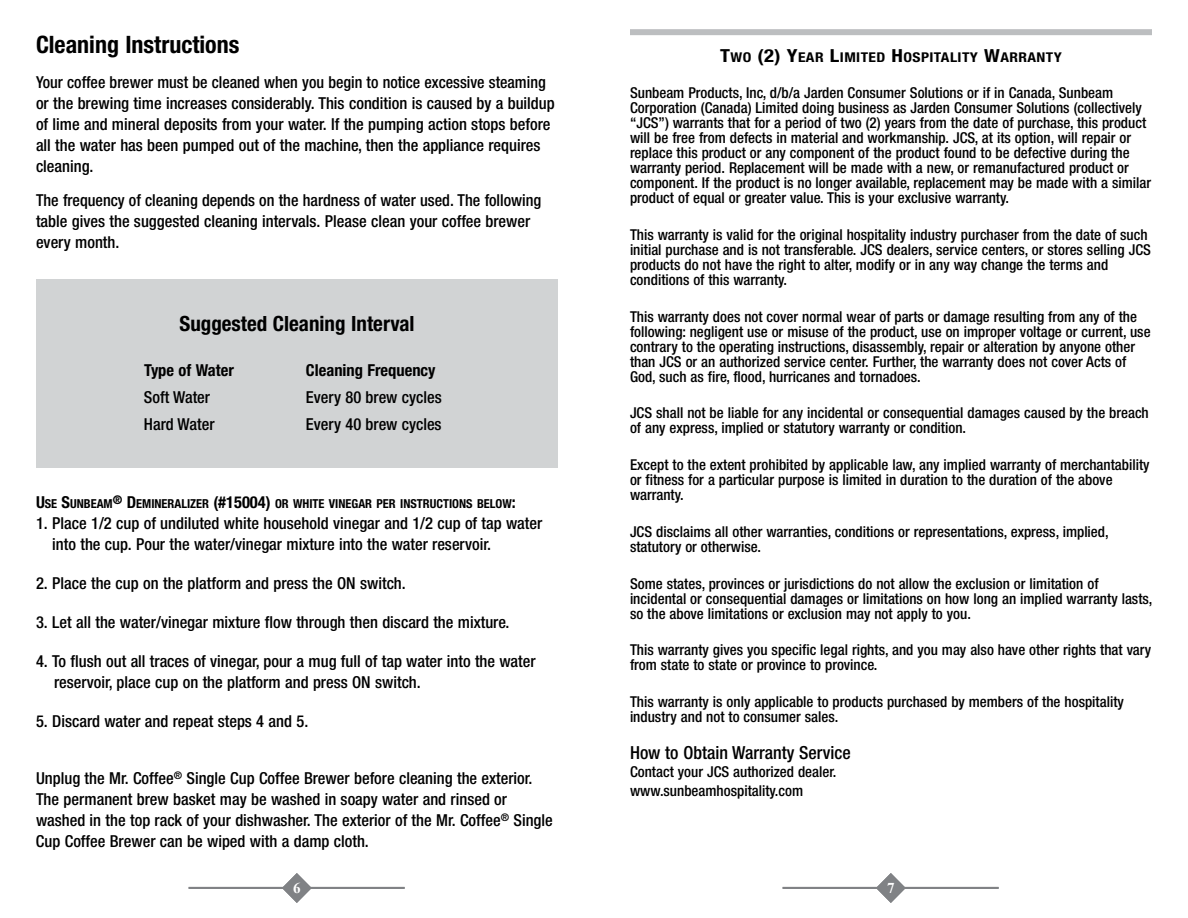
<style>
.page{position:relative;width:1188px;height:918px;background:#fff}
.page>*{position:absolute;margin:0;border:0;box-sizing:border-box;transform-origin:0 0}
.t1{font:700 condensed 24px "Helvetica Neue LT Std";color:#000}
.t2{font:700 condensed 21px "Helvetica Neue LT Std";color:#000}
.t3{font:500 condensed 18px "Helvetica Neue LT Std";color:#000}
.t4{font:500 condensed 16.5px/21px "Helvetica Neue LT Std";color:#000}
.t5{font:700 condensed 16.5px "Helvetica Neue LT Std";color:#000}
.t6{font:500 condensed 15px/15px "Helvetica Neue LT Std";color:#000}
.t7{font:700 15px "Times New Roman";color:#fff}
.t8{font:700 condensed 13.5px "Helvetica Neue LT Std";letter-spacing:.025em;color:#000;scale:1.15 1}
.t9{font:700 condensed 12.3px "Helvetica Neue LT Std";color:#000}
.s1{font-size:16.5px}
.s2{font-size:18px}
</style>
<div class="page">
<div style="left:36px;top:279px;width:522px;height:189px;background:#d1d3d4"></div>
<svg style="left:282px;top:873px;width:30px;height:30px"></svg>
<hr style="left:189px;top:887px;width:216px;height:2px;background:#808285">
<svg style="left:876px;top:873px;width:30px;height:30px"></svg>
<hr style="left:783px;top:887px;width:216px;height:2px;background:#808285">
<div style="left:630px;top:29px;width:522px;height:6px;background:#bcbec0"></div>
<h1 class="t1" style="left:36px;top:30px;width:205px">Cleaning Instructions</h1>
<p class="t4" style="left:36px;top:71px;width:520px">Your coffee brewer must be cleaned when you begin to notice excessive steaming or the brewing time increases considerably. This condition is caused by a buildup of lime and mineral deposits from your water. If the pumping action stops before all the water has been pumped out of the machine, then the appliance requires cleaning.</p>
<p class="t4" style="left:36px;top:190px;width:507px">The frequency of cleaning depends on the hardness of water used. The following table gives the suggested cleaning intervals. Please clean your coffee brewer every month.</p>
<h2 class="t2" style="left:179px;top:310px;width:237px">Suggested Cleaning Interval</h2>
<p class="t5" style="left:36px;top:360px;width:40px">T</p>
<p class="t5" style="left:151px;top:360px;width:84px">ype of Water</p>
<p class="t5" style="left:306px;top:360px;width:131px">Cleaning Frequency</p>
<p class="t4" style="left:144px;top:386px;width:68px">Soft Water</p>
<p class="t4" style="left:306px;top:386px;width:137px">Every 80 brew cycles</p>
<p class="t4" style="left:144px;top:413px;width:72px">Hard Water</p>
<p class="t4" style="left:306px;top:413px;width:137px">Every 40 brew cycles</p>
<p class="t9" style="left:36px;top:496px;width:481px"><span class="s1">U</span>SE <span class="s1">S</span>UNBEAM<sup>®</sup> <span class="s1">D</span>EMINERALIZER <span class="s1">(#15004)</span> OR WHITE VINEGAR PER INSTRUCTIONS BELOW<span class="s1">:</span></p>
<p class="t4" style="left:52px;top:512px;width:492px;text-indent:-16px">1. Place 1/2 cup of undiluted white household vinegar and 1/2 cup of tap water into the cup. Pour the water/vinegar mixture into the water reservoir.</p>
<p class="t4" style="left:36px;top:572px;width:371px">2. Place the cup on the platform and press the ON switch.</p>
<p class="t4" style="left:36px;top:611px;width:475px">3. Let all the water/vinegar mixture flow through then discard the mixture.</p>
<p class="t4" style="left:54px;top:650px;width:483px;text-indent:-18px">4. To flush out all traces of vinegar, pour a mug full of tap water into the water reservoir, place cup on the platform and press ON switch.</p>
<p class="t4" style="left:36px;top:710px;width:274px">5. Discard water and repeat steps 4 and 5.</p>
<p class="t4" style="left:36px;top:767px;width:518px">Unplug the Mr. Coffee<sup>®</sup> Single Cup Coffee Brewer before cleaning the exterior.<br>The permanent brew basket may be washed in soapy water and rinsed or washed in the top rack of your dishwasher. The exterior of the Mr. Coffee<sup>®</sup> Single Cup Coffee Brewer can be wiped with a damp cloth.</p>
<p class="t7" style="left:293px;top:878px;width:9px">6</p>
<p class="t8" style="left:720px;top:49px;width:299px"><span class="s2">T</span>WO <span class="s2">(2) Y</span>EAR <span class="s2">L</span>IMITED <span class="s2">H</span>OSPITALITY <span class="s2">W</span>ARRANTY</p>
<p class="t6" style="left:630px;top:85px;width:523px">Sunbeam Products, Inc, d/b/a Jarden Consumer Solutions or if in Canada, Sunbeam Corporation (Canada) Limited doing business as Jarden Consumer Solutions (collectively “JCS”) warrants that for a period of two (2) years from the date of purchase, this product will be free from defects in material and workmanship. JCS, at its option, will repair or replace this product or any component of the product found to be defective during the warranty period. Replacement will be made with a new, or remanufactured product or component. If the product is no longer available, replacement may be made with a similar product of equal or greater value. This is your exclusive warranty.</p>
<p class="t6" style="left:630px;top:227px;width:522px">This warranty is valid for the original hospitality industry purchaser from the date of such initial purchase and is not transferable. JCS dealers, service centers, or stores selling JCS products do not have the right to alter, modify or in any way change the terms and conditions of this warranty.</p>
<p class="t6" style="left:630px;top:309px;width:522px">This warranty does not cover normal wear of parts or damage resulting from any of the following: negligent use or misuse of the product, use on improper voltage or current, use contrary to the operating instructions, disassembly, repair or alteration by anyone other than JCS or an authorized service center. Further, the warranty does not cover Acts of God, such as fire, flood, hurricanes and tornadoes.</p>
<p class="t6" style="left:630px;top:405px;width:520px">JCS shall not be liable for any incidental or consequential damages caused by the breach of any express, implied or statutory warranty or condition.</p>
<p class="t6" style="left:630px;top:457px;width:521px">Except to the extent prohibited by applicable law, any implied warranty of merchantability or fitness for a particular purpose is limited in duration to the duration of the above warranty.</p>
<p class="t6" style="left:630px;top:524px;width:480px">JCS disclaims all other warranties, conditions or representations, express, implied, statutory or otherwise.</p>
<p class="t6" style="left:630px;top:576px;width:524px">Some states, provinces or jurisdictions do not allow the exclusion or limitation of incidental or consequential damages or limitations on how long an implied warranty lasts, so the above limitations or exclusion may not apply to you.</p>
<p class="t6" style="left:630px;top:642px;width:523px">This warranty gives you specific legal rights, and you may also have other rights that vary from state to state or province to province.</p>
<p class="t6" style="left:630px;top:694px;width:495px">This warranty is only applicable to products purchased by members of the hospitality industry and not to consumer sales.</p>
<p class="t3" style="left:630px;top:742px;width:222px">How to Obtain Warranty Service</p>
<p class="t6" style="left:630px;top:763px;width:208px;line-height:18.3px">Contact your JCS authorized dealer. www.sunbeamhospitality.com</p>
<p class="t7" style="left:887px;top:878px;width:9px">7</p>
</div>
